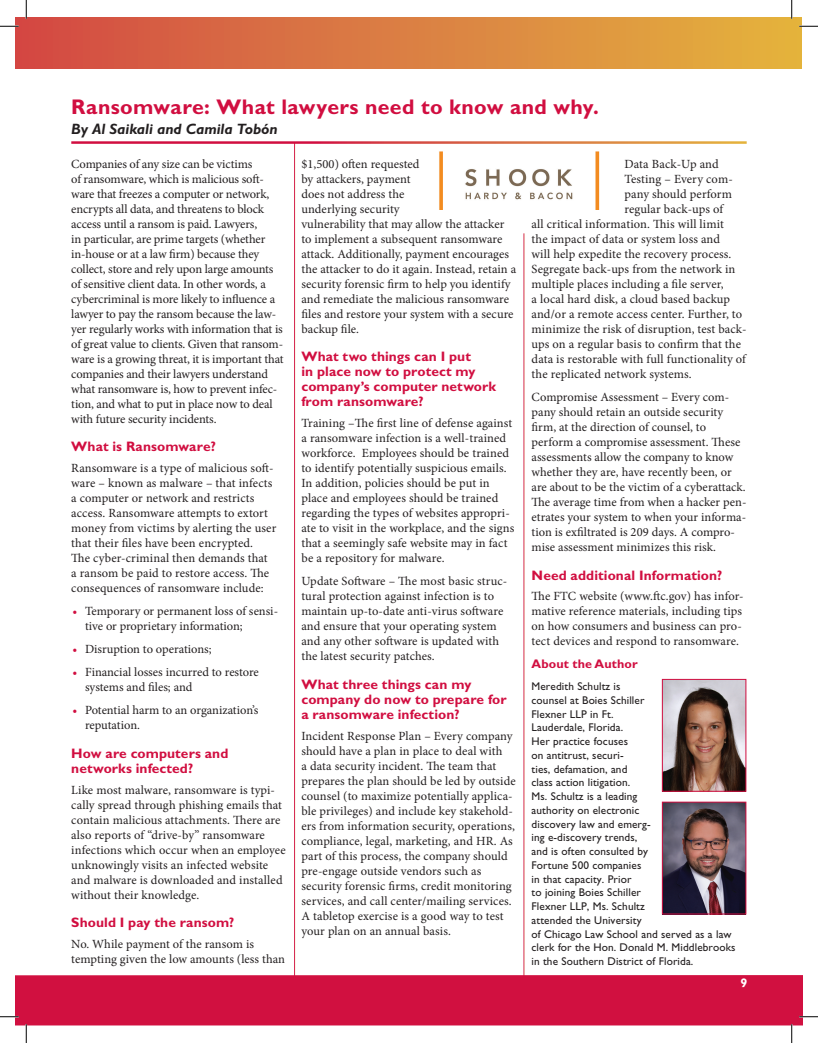
<style>
.page{position:relative;width:818px;height:1043px;background:#fff}
.page>*{position:absolute;margin:0;border:0;box-sizing:border-box;transform-origin:0 0}
.t1{font:700 21.25px "Gill Sans";letter-spacing:.02em;color:#d10e40}
.t2{font:italic 700 15px "Gill Sans";color:#231f20}
.t3{font:700 13.75px/15px "Gill Sans";letter-spacing:.005em;color:#d10e40}
.t4{font:12.5px/15px "Minion Pro";letter-spacing:.005em;color:#231f20}
.t5{font:700 12.5px "Gill Sans";letter-spacing:.01em;color:#d10e40}
.t6{font:700 12.5px "Gill Sans";color:#fff}
.t7{font:11.25px/13.8px "Gill Sans";letter-spacing:.01em;color:#231f20}
.s1{color:#d10e40}
</style>
<div class="page">
<div style="left:15px;top:17px;width:786px;height:51px;background:linear-gradient(to right,#d34945,#e4b43e)"></div>
<svg style="left:15px;top:950px;width:787px;height:75px"></svg>
<img style="left:439px;top:151px;width:161px;height:58px">
<img style="left:664px;top:681px;width:80px;height:108px">
<div style="left:662px;top:679px;width:84px;height:112px;border:1px solid #d10e40"></div>
<img style="left:664px;top:803px;width:80px;height:109px">
<div style="left:662px;top:801px;width:84px;height:113px;border:1px solid #d10e40"></div>
<svg style="left:0;top:25px;width:19px;height:2px"></svg>
<svg style="left:799px;top:25px;width:19px;height:2px"></svg>
<svg style="left:0;top:1015px;width:19px;height:2px"></svg>
<svg style="left:799px;top:1015px;width:19px;height:2px"></svg>
<svg style="left:25px;top:0;width:2px;height:19px"></svg>
<svg style="left:25px;top:1024px;width:2px;height:18px"></svg>
<svg style="left:790px;top:0;width:2px;height:19px"></svg>
<svg style="left:790px;top:1024px;width:2px;height:18px"></svg>
<h1 class="t1" style="left:71px;top:95px;width:529px">Ransomware: What lawyers need to know and why.</h1>
<p class="t2" style="left:71px;top:120px;width:208px">By Al Saikali and Camila Tobón</p>
<p class="t4" style="left:71px;top:156px;width:214px">Companies of any size can be victims<br>of ransomware, which is malicious soft&shy;ware that freezes a computer or network, encrypts all data, and threatens to block access until a ransom is paid. Lawyers,<br>in particular, are prime targets (whether in-house or at a law firm) because they collect, store and rely upon large amounts of sensitive client data. In other words, a cybercriminal is more likely to influence a lawyer to pay the ransom because the law&shy;yer regularly works with information that is of great value to clients. Given that ransom&shy;ware is a growing threat, it is important that companies and their lawyers understand what ransomware is, how to prevent infec&shy;tion, and what to put in place now to deal with future security incidents.</p>
<p class="t3" style="left:71px;top:439px;width:146px">What is Ransomware?</p>
<p class="t4" style="left:71px;top:460px;width:206px">Ransomware is a type of malicious soft&shy;ware – known as malware – that infects a computer or network and restricts access. Ransomware attempts to extort money from victims by alerting the user that their files have been encrypted.<br>The cyber-criminal then demands that<br>a ransom be paid to restore access. The consequences of ransomware include:</p>
<p class="t4" style="left:85px;top:603px;width:194px;text-indent:-12px"><span class="s1">•</span> Temporary or permanent loss of sensi&shy;tive or proprietary information;</p>
<p class="t4" style="left:72px;top:641px;width:141px"><span class="s1">•</span> Disruption to operations;</p>
<p class="t4" style="left:85px;top:665px;width:175px;text-indent:-12px"><span class="s1">•</span> Financial losses incurred to restore systems and files; and</p>
<p class="t4" style="left:85px;top:703px;width:175px;text-indent:-12px"><span class="s1">•</span> Potential harm to an organization’s reputation.</p>
<p class="t3" style="left:71px;top:745px;width:159px">How are computers and networks infected?</p>
<p class="t4" style="left:71px;top:782px;width:216px">Like most malware, ransomware is typi&shy;cally spread through phishing emails that contain malicious attachments. There are also reports of “drive-by” ransomware infections which occur when an employee unknowingly visits an infected website and malware is downloaded and installed without their knowledge.</p>
<p class="t3" style="left:71px;top:915px;width:164px">Should I pay the ransom?</p>
<p class="t4" style="left:71px;top:936px;width:215px">No. While payment of the ransom is tempting given the low amounts (less than</p>
<p class="t4" style="left:301px;top:156px;width:216px">$1,500) often requested<br>by attackers, payment<br>does not address the<br>underlying security<br>vulnerability that may allow the attacker to implement a subsequent ransomware attack. Additionally, payment encourages the attacker to do it again. Instead, retain a security forensic firm to help you identify and remediate the malicious ransomware files and restore your system with a secure backup file.</p>
<p class="t3" style="left:301px;top:349px;width:196px">What two things can I put<br>in place now to protect my company’s computer network from ransomware?</p>
<p class="t4" style="left:301px;top:415px;width:214px">Training –The first line of defense against a ransomware infection is a well-trained workforce. Employees should be trained to identify potentially suspicious emails.<br>In addition, policies should be put in place and employees should be trained regarding the types of websites appropri&shy;ate to visit in the workplace, and the signs that a seemingly safe website may in fact be a repository for malware.</p>
<p class="t4" style="left:301px;top:573px;width:207px">Update Software – The most basic struc&shy;tural protection against infection is to maintain up-to-date anti-virus software and ensure that your operating system and any other software is updated with the latest security patches.</p>
<p class="t3" style="left:301px;top:676px;width:207px">What three things can my company do now to prepare for a ransomware infection?</p>
<p class="t4" style="left:301px;top:728px;width:216px">Incident Response Plan – Every company should have a plan in place to deal with<br>a data security incident. The team that prepares the plan should be led by outside counsel (to maximize potentially applica&shy;ble privileges) and include key stakehold&shy;ers from information security, operations, compliance, legal, marketing, and HR. As part of this process, the company should pre-engage outside vendors such as security forensic firms, credit monitoring services, and call center/mailing services.<br>A tabletop exercise is a good way to test your plan on an annual basis.</p>
<p class="t4" style="left:624px;top:156px;width:96px">Data Back-Up and</p>
<p class="t4" style="left:624px;top:171px;width:110px">Testing – Every com-</p>
<p class="t4" style="left:624px;top:186px;width:109px">pany should perform</p>
<p class="t4" style="left:624px;top:201px;width:100px">regular back-ups of</p>
<p class="t4" style="left:531px;top:216px;width:194px">all critical information. This will limit</p>
<p class="t4" style="left:531px;top:231px;width:190px">the impact of data or system loss and</p>
<p class="t4" style="left:531px;top:246px;width:201px">will help expedite the recovery process.</p>
<p class="t4" style="left:531px;top:261px;width:205px">Segregate back-ups from the network in</p>
<p class="t4" style="left:531px;top:276px;width:193px">multiple places including a file server,</p>
<p class="t4" style="left:531px;top:291px;width:200px">a local hard disk, a cloud based backup</p>
<p class="t4" style="left:531px;top:306px;width:212px">and/or a remote access center. Further, to</p>
<p class="t4" style="left:531px;top:321px;width:217px">minimize the risk of disruption, test back-</p>
<p class="t4" style="left:531px;top:336px;width:211px">ups on a regular basis to confirm that the</p>
<p class="t4" style="left:531px;top:351px;width:216px">data is restorable with full functionality of</p>
<p class="t4" style="left:531px;top:366px;width:162px">the replicated network systems.</p>
<p class="t4" style="left:531px;top:389px;width:216px">Compromise Assessment – Every com&shy;pany should retain an outside security firm, at the direction of counsel, to perform a compromise assessment. These assessments allow the company to know whether they are, have recently been, or are about to be the victim of a cyberattack.<br>The average time from when a hacker pen&shy;etrates your system to when your informa&shy;tion is exfiltrated is 209 days. A compro&shy;mise assessment minimizes this risk.</p>
<p class="t3" style="left:531px;top:567px;width:192px">Need additional Information?</p>
<p class="t4" style="left:531px;top:588px;width:214px">The FTC website (www.ftc.gov) has infor&shy;mative reference materials, including tips on how consumers and business can pro&shy;tect devices and respond to ransomware.</p>
<p class="t5" style="left:531px;top:656px;width:108px">About the Author</p>
<p class="t7" style="left:531px;top:679px;width:205px">Meredith Schultz is<br>counsel at Boies Schiller<br>Flexner LLP in Ft.<br>Lauderdale, Florida.<br>Her practice focuses<br>on antitrust, securi-<br>ties, defamation, and<br>class action litigation.<br>Ms. Schultz is a leading<br>authority on electronic<br>discovery law and emerg-<br>ing e-discovery trends,<br>and is often consulted by<br>Fortune 500 companies<br>in that capacity. Prior<br>to joining Boies Schiller<br>Flexner LLP, Ms. Schultz<br>attended the University<br>of Chicago Law School and served as a law clerk for the Hon. Donald M. Middlebrooks in the Southern District of Florida.</p>
<p class="t6" style="left:740px;top:975px;width:8px">9</p>
</div>
